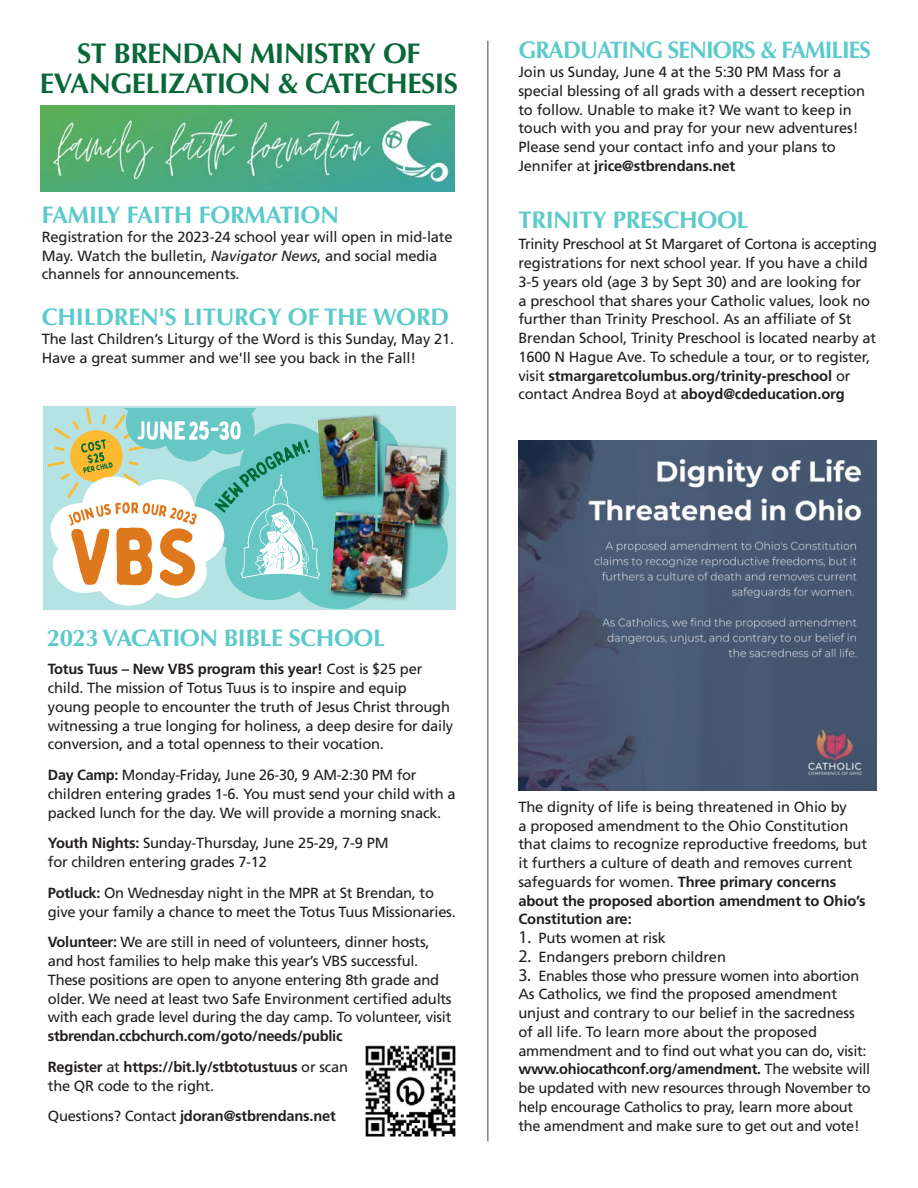
<style>
.page{position:relative;width:918px;height:1188px;background:#fff}
.page>*{position:absolute;margin:0;border:0;box-sizing:border-box;transform-origin:0 0}
.t1{font:700 28.5px/30px "Optima";letter-spacing:-.02em;color:#0a6838;text-align:center}
.t2{font:700 24px "Optima";letter-spacing:-.02em;color:#5bcaca}
.t3{font:700 24px "Optima";letter-spacing:-.04em;color:#5bcaca;scale:.96 1}
.t4{font:14.7px/18.8px "Frutiger LT Std";letter-spacing:-.01em;color:#231f20}
.t5{font:700 14.7px/18.8px "Frutiger LT Std";letter-spacing:-.015em;color:#231f20}
.s1{font-style:italic}
.s2{font-weight:700}
.s3{font-weight:400}
.s4{font-family:"Myriad Pro";font-size:18px}
</style>
<div class="page">
<img style="left:365px;top:1045px;width:91px;height:92px">
<img style="left:40px;top:106px;width:415px;height:86px">
<div style="left:43px;top:407px;width:413px;height:203px;background:#b5e3e3"></div>
<svg style="left:319px;top:427px;width:130px;height:182px"></svg>
<img style="left:356px;top:414px;width:24px;height:6px">
<img style="left:375px;top:420px;width:10px;height:26px">
<img style="left:328px;top:496px;width:47px;height:7px">
<img style="left:328px;top:416px;width:47px;height:80px">
<img style="left:374px;top:589px;width:39px;height:13px">
<img style="left:328px;top:508px;width:13px;height:36px">
<img style="left:341px;top:508px;width:34px;height:4px">
<img style="left:405px;top:532px;width:8px;height:57px">
<img style="left:328px;top:544px;width:6px;height:58px">
<img style="left:334px;top:595px;width:40px;height:7px">
<img style="left:331px;top:512px;width:74px;height:83px">
<svg style="left:47px;top:407px;width:281px;height:199px"></svg>
<img style="left:407px;top:441px;width:41px;height:14px">
<img style="left:441px;top:455px;width:7px;height:7px">
<img style="left:441px;top:462px;width:7px;height:7px">
<svg style="left:444px;top:469px;width:4px;height:8px"></svg>
<img style="left:385px;top:441px;width:22px;height:4px">
<img style="left:414px;top:524px;width:23px;height:8px">
<img style="left:437px;top:467px;width:7px;height:65px">
<img style="left:444px;top:477px;width:4px;height:55px">
<img style="left:378px;top:441px;width:7px;height:45px">
<svg style="left:378px;top:486px;width:4px;height:22px"></svg>
<img style="left:378px;top:508px;width:35px;height:24px">
<img style="left:378px;top:515px;width:28px;height:17px">
<img style="left:382px;top:445px;width:59px;height:79px">
<hr style="left:488px;top:41px;width:1px;height:1100px;background:#424242">
<img style="left:518px;top:440px;width:359px;height:350px">
<p class="t1" style="left:40px;top:38px;width:420px">ST BRENDAN MINISTRY OF<br>EVANGELIZATION &amp; CATECHESIS</p>
<p class="t2" style="left:42px;top:201px;width:299px">FAMILY FAITH FORMATION</p>
<p class="t4" style="left:42px;top:227px;width:412px">Registration for the 2023-24 school year will open in mid-late<br>May. Watch the bulletin, <span class="s1">Navigator News</span>, and social media channels for announcements.</p>
<p class="t2" style="left:42px;top:303px;width:409px">CHILDREN'S LITURGY OF THE WORD</p>
<p class="t4" style="left:42px;top:329px;width:414px">The last Children’s Liturgy of the Word is this Sunday, May 21.<br>Have a great summer and we'll see you back in the Fall!</p>
<p class="t3" style="left:518px;top:36px;width:369px">GRADUATING SENIORS &amp; FAMILIES</p>
<p class="t4" style="left:518px;top:63px;width:348px">Join us Sunday, June 4 at the 5:30 PM Mass for a special blessing of all grads with a dessert reception to follow. Unable to make it? We want to keep in touch with you and pray for your new adventures!<br>Please send your contact info and your plans to Jennifer at <span class="s2">jrice@stbrendans.net</span></p>
<p class="t2" style="left:518px;top:206px;width:232px">TRINITY PRESCHOOL</p>
<p class="t4" style="left:518px;top:235px;width:360px">Trinity Preschool at St Margaret of Cortona is accepting registrations for next school year. If you have a child 3-5 years old (age 3 by Sept 30) and are looking for<br>a preschool that shares your Catholic values, look no further than Trinity Preschool. As an affiliate of St Brendan School, Trinity Preschool is located nearby at 1600 N Hague Ave. To schedule a tour, or to register, visit <span class="s2">stmargaretcolumbus.org/trinity-preschool</span> or contact Andrea Boyd at <span class="s2">aboyd@cdeducation.org</span></p>
<p class="t2" style="left:47px;top:624px;width:340px">2023 VACATION BIBLE SCHOOL</p>
<p class="t4" style="left:48px;top:660px;width:407px"><span class="s2">Totus Tuus – New VBS program this year!</span> Cost is $25 per child. The mission of Totus Tuus is to inspire and equip<br>young people to encounter the truth of Jesus Christ through witnessing a true longing for holiness, a deep desire for daily conversion, and a total openness to their vocation.</p>
<p class="t4" style="left:48px;top:766px;width:409px"><span class="s2">Day Camp:</span> Monday-Friday, June 26-30, 9 AM-2:30 PM for children entering grades 1-6. You must send your child with a packed lunch for the day. We will provide a morning snack.</p>
<p class="t4" style="left:48px;top:834px;width:342px"><span class="s2">Youth Nights:</span> Sunday-Thursday, June 25-29, 7-9 PM for children entering grades 7-12</p>
<p class="t4" style="left:48px;top:883px;width:409px"><span class="s2">Potluck:</span> On Wednesday night in the MPR at St Brendan, to give your family a chance to meet the Totus Tuus Missionaries.</p>
<p class="t4" style="left:48px;top:933px;width:405px"><span class="s2">Volunteer:</span> We are still in need of volunteers, dinner hosts, and host families to help make this year’s VBS successful.<br>These positions are open to anyone entering 8th grade and older. We need at least two Safe Environment certified adults with each grade level during the day camp. To volunteer, visit <span class="s2">stbrendan.ccbchurch.com/goto/needs/public</span></p>
<p class="t5" style="left:48px;top:1057px;width:302px">Register <span class="s3">at</span> https://bit.ly/stbtotustuus <span class="s3">or scan the QR code to the right.</span></p>
<p class="t5" style="left:48px;top:1107px;width:289px"><span class="s3">Questions? Contact</span> jdoran@stbrendans.net</p>
<p class="t4" style="left:518px;top:797px;width:350px">The dignity of life is being threatened in Ohio by<br>a proposed amendment to the Ohio Constitution that claims to recognize reproductive freedoms, but it furthers a culture of death and removes current safeguards for women. <span class="s2">Three primary concerns about the proposed abortion amendment to Ohio’s Constitution are:</span></p>
<p class="t4" style="left:518px;top:929px;width:149px"><span class="s4">1.</span> Puts women at risk</p>
<p class="t4" style="left:518px;top:947px;width:209px"><span class="s4">2.</span> Endangers preborn children</p>
<p class="t4" style="left:518px;top:966px;width:354px"><span class="s4">3.</span> Enables those who pressure women into abortion As Catholics, we find the proposed amendment unjust and contrary to our belief in the sacredness of all life. To learn more about the proposed ammendment and to find out what you can do, visit: <span class="s2">www.ohiocathconf.org/amendment.</span> The website will be updated with new resources through November to help encourage Catholics to pray, learn more about the amendment and make sure to get out and vote!</p>
</div>
